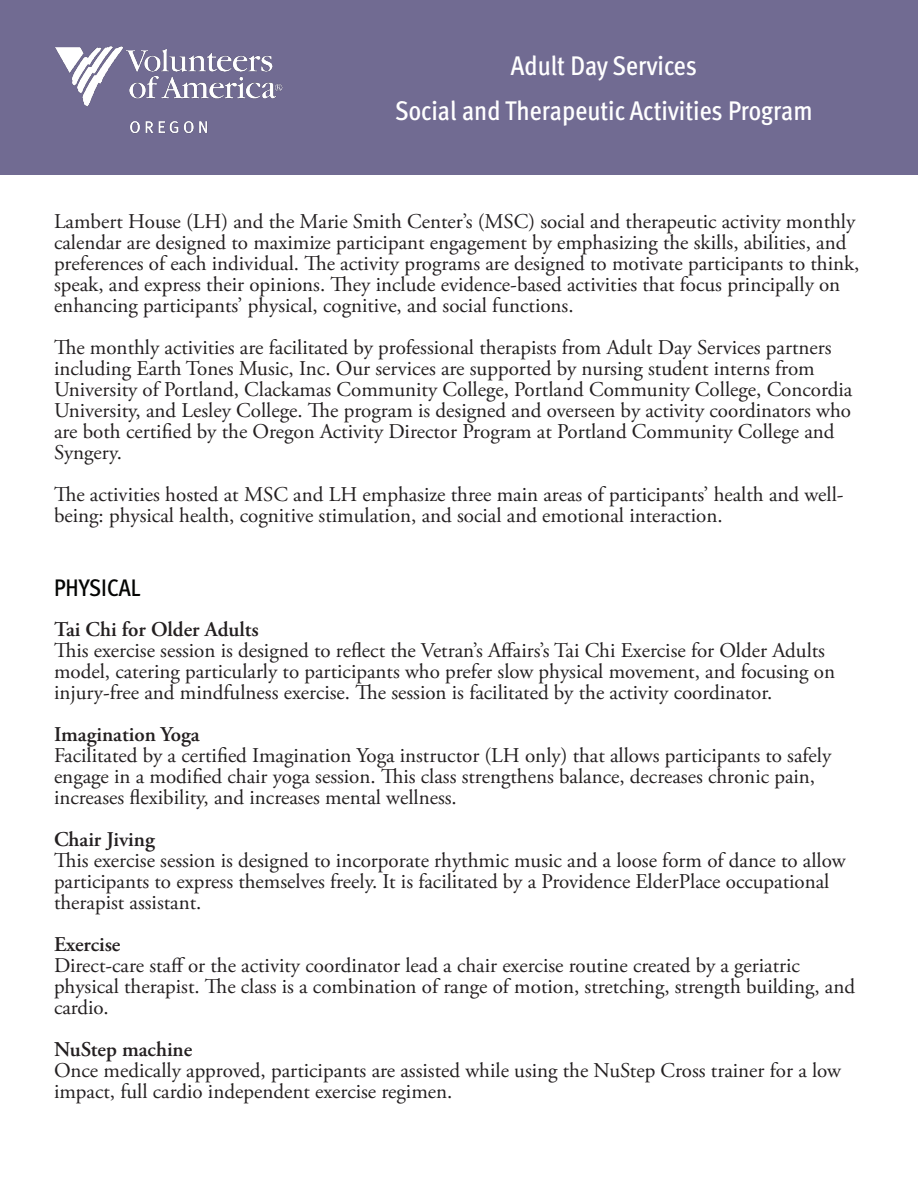
<style>
.page{position:relative;width:918px;height:1188px;background:#fff}
.page>*{position:absolute;margin:0;border:0;box-sizing:border-box;transform-origin:0 0}
.t1{font:500 27px "Meta Cond";color:#fff}
.t2{font:500 24px "Meta Cond";color:#040503}
.t3{font:21px/21px "Adobe Garamond Pro";color:#231f20}
.t4{font:600 21px "Adobe Garamond Pro";color:#231f20}
</style>
<div class="page">
<div style="left:0;top:0;width:918px;height:175px;background:#716b92"></div>
<img style="left:55px;top:46px;width:227px;height:88px">
<p class="t1" style="left:511px;top:50px;width:187px">Adult Day Services</p>
<p class="t1" style="left:395px;top:95px;width:419px">Social and Therapeutic Activities Program</p>
<p class="t3" style="left:54px;top:211px;width:807px">Lambert House (LH) and the Marie Smith Center’s (MSC) social and therapeutic activity monthly calendar are designed to maximize participant engagement by emphasizing the skills, abilities, and preferences of each individual. The activity programs are designed to motivate participants to think, speak, and express their opinions. They include evidence-based activities that focus principally on enhancing participants’ physical, cognitive, and social functions.</p>
<p class="t3" style="left:54px;top:337px;width:800px">The monthly activities are facilitated by professional therapists from Adult Day Services partners including Earth Tones Music, Inc. Our services are supported by nursing student interns from University of Portland, Clackamas Community College, Portland Community College, Concordia University, and Lesley College. The program is designed and overseen by activity coordinators who are both certified by the Oregon Activity Director Program at Portland Community College and Syngery.</p>
<p class="t3" style="left:54px;top:484px;width:791px">The activities hosted at MSC and LH emphasize three main areas of participants’ health and well&shy;being: physical health, cognitive stimulation, and social and emotional interaction.</p>
<p class="t2" style="left:54px;top:574px;width:88px">PHYSICAL</p>
<p class="t4" style="left:54px;top:617px;width:206px">Tai Chi for Older Adults</p>
<p class="t3" style="left:54px;top:640px;width:783px">This exercise session is designed to reflect the Vetran’s Affairs’s Tai Chi Exercise for Older Adults model, catering particularly to participants who prefer slow physical movement, and focusing on injury-free and mindfulness exercise. The session is facilitated by the activity coordinator.</p>
<p class="t4" style="left:54px;top:722px;width:147px">Imagination Yoga</p>
<p class="t3" style="left:54px;top:745px;width:779px">Facilitated by a certified Imagination Yoga instructor (LH only) that allows participants to safely engage in a modified chair yoga session. This class strengthens balance, decreases chronic pain, increases flexibility, and increases mental wellness.</p>
<p class="t4" style="left:54px;top:827px;width:102px">Chair Jiving</p>
<p class="t3" style="left:54px;top:850px;width:793px">This exercise session is designed to incorporate rhythmic music and a loose form of dance to allow participants to express themselves freely. It is facilitated by a Providence ElderPlace occupational therapist assistant.</p>
<p class="t4" style="left:54px;top:932px;width:68px">Exercise</p>
<p class="t3" style="left:54px;top:955px;width:803px">Direct-care staff or the activity coordinator lead a chair exercise routine created by a geriatric physical therapist. The class is a combination of range of motion, stretching, strength building, and cardio.</p>
<p class="t4" style="left:54px;top:1037px;width:140px">NuStep machine</p>
<p class="t3" style="left:54px;top:1060px;width:789px">Once medically approved, participants are assisted while using the NuStep Cross trainer for a low impact, full cardio independent exercise regimen.</p>
</div>
